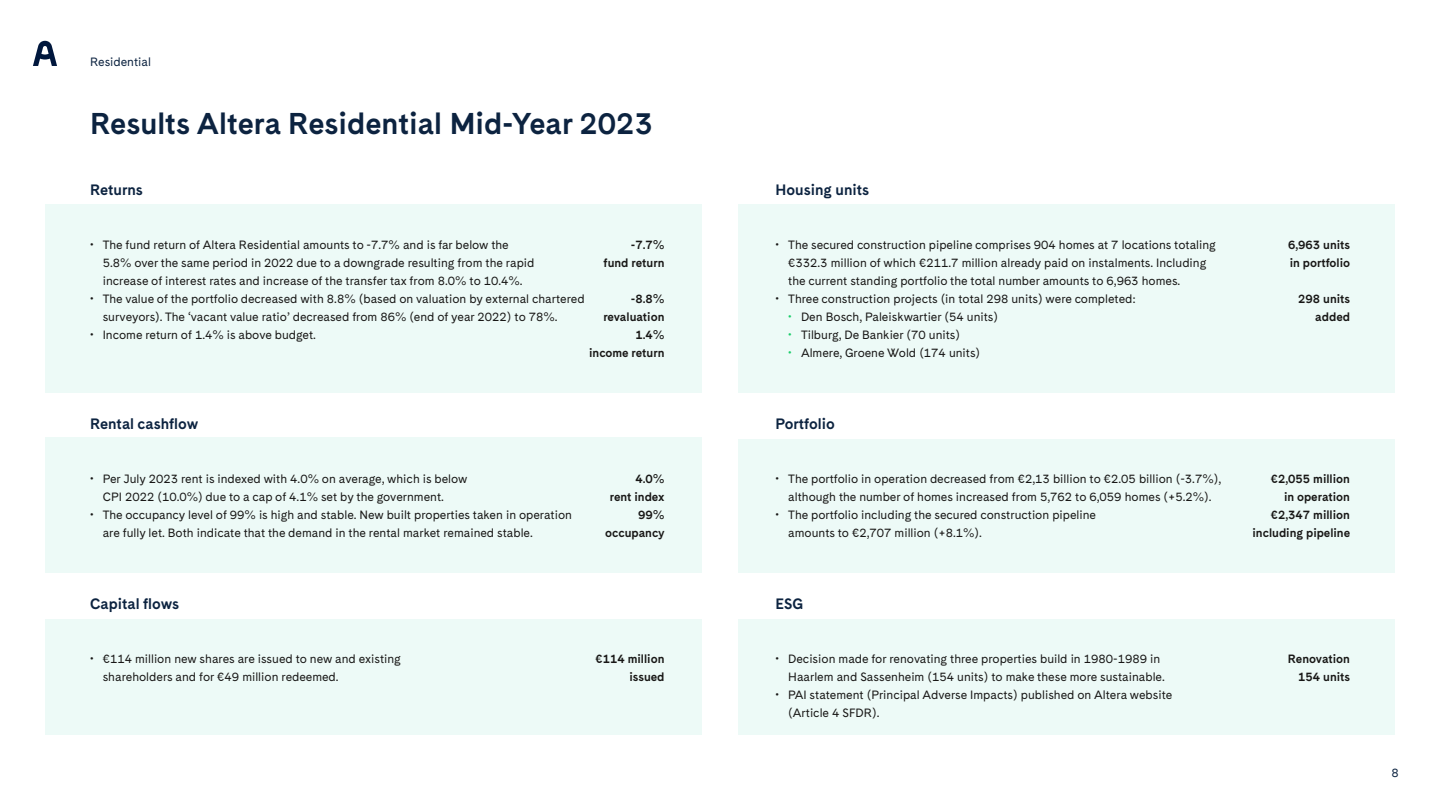
<style>
.page{position:relative;width:1440px;height:810px;background:#fff}
.page>*{position:absolute;margin:0;border:0;box-sizing:border-box;transform-origin:0 0}
.t1{font:700 30px "Cadiz";color:#0c2340}
.t2{font:700 15px "Cadiz";color:#0c2340}
.t3{font:12px/18px "Cadiz";color:#181716}
.Body_rechts{font:700 12px/18px "Cadiz";color:#181716;text-align:right}
.t4{font:12px "Cadiz";color:#0c2340}
.s1{color:#19cd69}
</style>
<div class="page">
<div style="left:45px;top:204px;width:656px;height:189px;background:#edfaf7"></div>
<div style="left:739px;top:204px;width:656px;height:189px;background:#edfaf7"></div>
<div style="left:45px;top:620px;width:656px;height:115px;background:#edfaf7"></div>
<div style="left:45px;top:438px;width:656px;height:135px;background:#edfaf7"></div>
<div style="left:739px;top:440px;width:656px;height:133px;background:#edfaf7"></div>
<div style="left:739px;top:620px;width:656px;height:115px;background:#edfaf7"></div>
<svg style="left:33px;top:40px;width:24px;height:26px"></svg>
<p class="t4" style="left:90px;top:55px;width:63px">Residential</p>
<h3 class="t1" style="left:90px;top:105px;width:564px">Results Altera Residential Mid-Year 2023</h3>
<h4 class="t2" style="left:90px;top:181px;width:55px">Returns</h4>
<h4 class="t2" style="left:776px;top:181px;width:95px">Housing units</h4>
<p class="t3" style="left:103px;top:237px;width:433px;text-indent:-13px">• The fund return of Altera Residential amounts to -7.7% and is far below the<br>5.8% over the same period in 2022 due to a downgrade resulting from the rapid increase of interest rates and increase of the transfer tax from 8.0% to 10.4%.</p>
<p class="Body_rechts" style="left:604px;top:237px;width:62px">-7.7% fund return</p>
<p class="t3" style="left:103px;top:291px;width:483px;text-indent:-13px">• The value of the portfolio decreased with 8.8% (based on valuation by external chartered surveyors). The ‘vacant value ratio’ decreased from 86% (end of year 2022) to 78%.</p>
<p class="Body_rechts" style="left:603px;top:291px;width:63px">-8.8% revaluation</p>
<p class="t3" style="left:90px;top:327px;width:227px">• Income return of 1.4% is above budget.</p>
<p class="Body_rechts" style="left:589px;top:327px;width:77px">1.4%<br>income return</p>
<p class="t3" style="left:788px;top:237px;width:429px;text-indent:-13px">• The secured construction pipeline comprises 904 homes at 7 locations totaling €332.3 million of which €211.7 million already paid on instalments. Including the current standing portfolio the total number amounts to 6,963 homes.</p>
<p class="Body_rechts" style="left:1288px;top:237px;width:64px;text-align:left">6,963 units in portfolio</p>
<p class="t3" style="left:776px;top:291px;width:361px">• Three construction projects (in total 298 units) were completed:</p>
<p class="Body_rechts" style="left:1298px;top:291px;width:53px">298 units</p>
<p class="t3" style="left:788px;top:309px;width:211px"><span class="s1">•</span> Den Bosch, Paleiskwartier (54 units)</p>
<p class="Body_rechts" style="left:1315px;top:309px;width:36px">added</p>
<p class="t3" style="left:788px;top:327px;width:173px"><span class="s1">•</span> Tilburg, De Bankier (70 units)</p>
<p class="t3" style="left:788px;top:345px;width:194px"><span class="s1">•</span> Almere, Groene Wold (174 units)</p>
<h4 class="t2" style="left:90px;top:415px;width:110px">Rental cashflow</h4>
<h4 class="t2" style="left:776px;top:415px;width:61px">Portfolio</h4>
<p class="t3" style="left:103px;top:471px;width:366px;text-indent:-13px">• Per July 2023 rent is indexed with 4.0% on average, which is below<br>CPI 2022 (10.0%) due to a cap of 4.1% set by the government.</p>
<p class="Body_rechts" style="left:610px;top:471px;width:56px">4.0%<br>rent index</p>
<p class="t3" style="left:103px;top:507px;width:471px;text-indent:-13px">• The occupancy level of 99% is high and stable. New built properties taken in operation are fully let. Both indicate that the demand in the rental market remained stable.</p>
<p class="Body_rechts" style="left:605px;top:507px;width:61px">99% occupancy</p>
<p class="t3" style="left:776px;top:471px;width:447px;text-align:center">• The portfolio in operation decreased from €2,13 billion to €2.05 billion (-3.7%), although the number of homes increased from 5,762 to 6,059 homes (+5.2%).</p>
<p class="Body_rechts" style="left:1271px;top:471px;width:81px">€2,055 million in operation</p>
<p class="t3" style="left:788px;top:507px;width:309px;text-indent:-13px">• The portfolio including the secured construction pipeline amounts to €2,707 million (+8.1%).</p>
<p class="Body_rechts" style="left:1253px;top:507px;width:99px">€2,347 million including pipeline</p>
<h4 class="t2" style="left:90px;top:595px;width:91px">Capital flows</h4>
<h4 class="t2" style="left:776px;top:595px;width:29px">ESG</h4>
<p class="t3" style="left:103px;top:651px;width:300px;text-indent:-13px">• €114 million new shares are issued to new and existing shareholders and for €49 million redeemed.</p>
<p class="Body_rechts" style="left:595px;top:651px;width:71px">€114 million issued</p>
<p class="t3" style="left:788px;top:651px;width:378px;text-indent:-13px">• Decision made for renovating three properties build in 1980-1989 in<br>Haarlem and Sassenheim (154 units) to make these more sustainable.</p>
<p class="Body_rechts" style="left:1288px;top:651px;width:64px">Renovation<br>154 units</p>
<p class="t3" style="left:788px;top:687px;width:386px;text-indent:-13px">• PAI statement (Principal Adverse Impacts) published on Altera website (Article 4 SFDR).</p>
<p class="t4" style="left:1391px;top:765px;width:9px">8</p>
</div>
